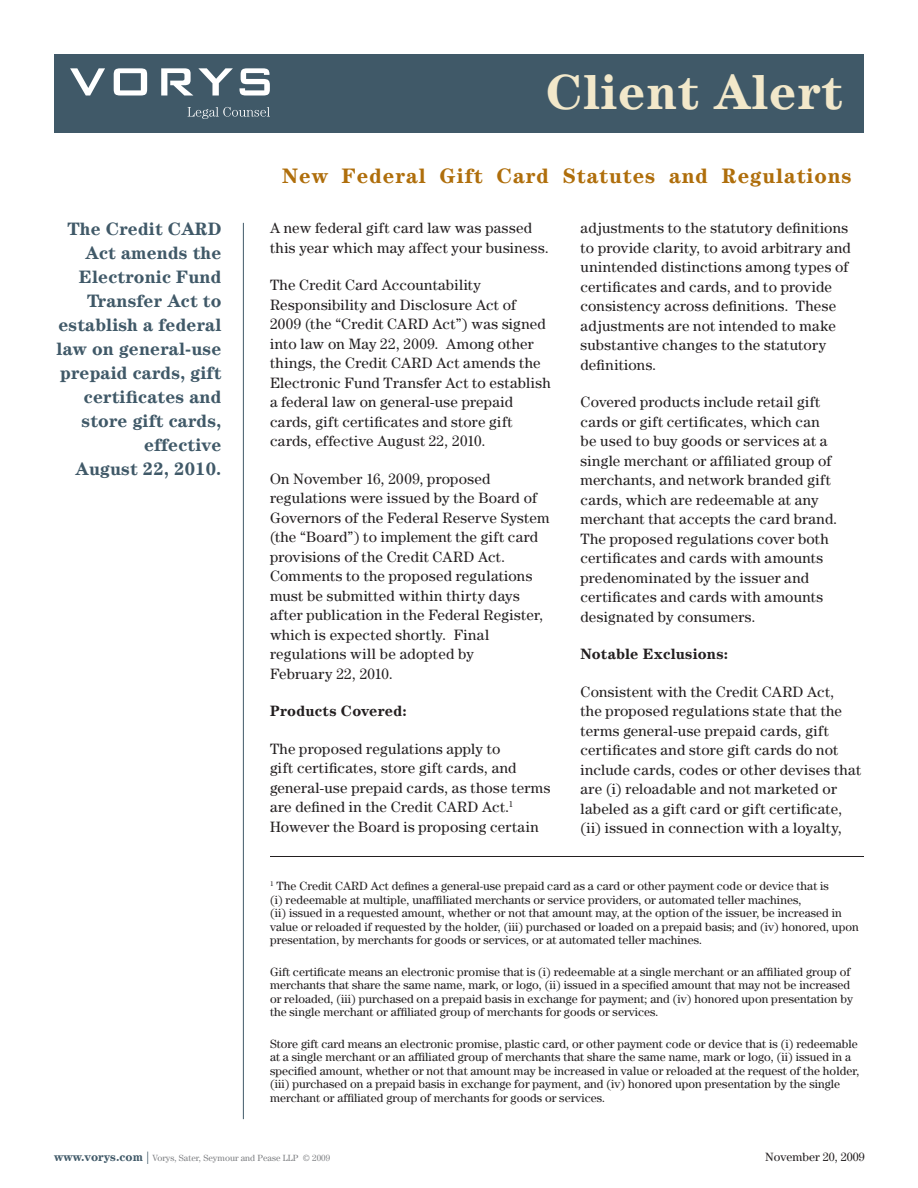
<style>
.page{position:relative;width:918px;height:1188px;background:#fff}
.page>*{position:absolute;margin:0;border:0;box-sizing:border-box;transform-origin:0 0}
.Section_Header{font:700 49.5px "Century";letter-spacing:.02em;color:#f2e8ca}
.Heading{font:700 21px "Century";letter-spacing:.045em;color:#af6e0b}
.Callout{font:700 18px/24px "Century";letter-spacing:.01em;color:#405968;text-align:right}
.Body_Text{font:15px/19.5px "Century";letter-spacing:.02em;color:#231f20}
.Body_Text-2{font:700 15px "Century";letter-spacing:.01em;color:#231f20}
.Body_Text-3{font:12px/13.5px "Century";color:#231f20}
.Footer-VSSP_copyrigh{font:9px "Century";color:#808285}
.s1{font-weight:700;font-size:12px;color:#405968}
.s2{font-size:18px;color:#405968}
</style>
<div class="page">
<div style="left:54px;top:54px;width:810px;height:79px;background:#405968"></div>
<svg style="left:188px;top:107px;width:82px;height:12px"></svg>
<svg style="left:70px;top:68px;width:35px;height:28px"></svg>
<svg style="left:161px;top:68px;width:72px;height:28px"></svg>
<svg style="left:240px;top:68px;width:30px;height:28px"></svg>
<svg style="left:114px;top:68px;width:33px;height:28px"></svg>
<hr style="left:243px;top:223px;width:1px;height:896px;background:#405968">
<hr style="left:270px;top:856px;width:594px;height:1px;background:#231f20">
<p class="Section_Header" style="left:546px;top:63px;width:298px">Client Alert</p>
<p class="Callout" style="left:57px;top:217px;width:166px">The Credit CARD<br>Act amends the<br>Electronic Fund<br>Transfer Act to establish a federal law on general-use prepaid cards, gift certificates and store gift cards, effective<br>August 22, 2010.</p>
<p class="Heading" style="left:282px;top:163px;width:571px">New Federal Gift Card Statutes and Regulations</p>
<p class="Body_Text" style="left:270px;top:218px;width:280px">A new federal gift card law was passed this year which may affect your business.</p>
<p class="Body_Text" style="left:270px;top:275px;width:282px">The Credit Card Accountability Responsibility and Disclosure Act of 2009 (the “Credit CARD Act”) was signed into law on May 22, 2009. Among other things, the Credit CARD Act amends the Electronic Fund Transfer Act to establish a federal law on general-use prepaid cards, gift certificates and store gift cards, effective August 22, 2010.</p>
<p class="Body_Text" style="left:270px;top:469px;width:281px">On November 16, 2009, proposed regulations were issued by the Board of Governors of the Federal Reserve System (the “Board”) to implement the gift card provisions of the Credit CARD Act.<br>Comments to the proposed regulations must be submitted within thirty days after publication in the Federal Register, which is expected shortly. Final regulations will be adopted by<br>February 22, 2010.</p>
<p class="Body_Text-2" style="left:270px;top:702px;width:138px">Products Covered:</p>
<p class="Body_Text" style="left:270px;top:739px;width:282px">The proposed regulations apply to<br>gift certificates, store gift cards, and general-use prepaid cards, as those terms are defined in the Credit CARD Act.<sup>1<br></sup>However the Board is proposing certain</p>
<p class="Body_Text" style="left:580px;top:218px;width:272px">adjustments to the statutory definitions to provide clarity, to avoid arbitrary and unintended distinctions among types of certificates and cards, and to provide consistency across definitions. These adjustments are not intended to make substantive changes to the statutory definitions.</p>
<p class="Body_Text" style="left:580px;top:392px;width:258px">Covered products include retail gift cards or gift certificates, which can be used to buy goods or services at a single merchant or affiliated group of merchants, and network branded gift cards, which are redeemable at any merchant that accepts the card brand.<br>The proposed regulations cover both certificates and cards with amounts predenominated by the issuer and certificates and cards with amounts designated by consumers.</p>
<p class="Body_Text-2" style="left:580px;top:645px;width:149px">Notable Exclusions:</p>
<p class="Body_Text" style="left:580px;top:682px;width:282px">Consistent with the Credit CARD Act,<br>the proposed regulations state that the terms general-use prepaid cards, gift certificates and store gift cards do not include cards, codes or other devises that are (i) reloadable and not marketed or labeled as a gift card or gift certificate, (ii) issued in connection with a loyalty,</p>
<p class="Body_Text-3" style="left:270px;top:879px;width:590px"><sup>1</sup> The Credit CARD Act defines a general-use prepaid card as a card or other payment code or device that is<br>(i) redeemable at multiple, unaffiliated merchants or service providers, or automated teller machines,<br>(ii) issued in a requested amount, whether or not that amount may, at the option of the issuer, be increased in value or reloaded if requested by the holder, (iii) purchased or loaded on a prepaid basis; and (iv) honored, upon presentation, by merchants for goods or services, or at automated teller machines.</p>
<p class="Body_Text-3" style="left:270px;top:965px;width:585px">Gift certificate means an electronic promise that is (i) redeemable at a single merchant or an affiliated group of merchants that share the same name, mark, or logo, (ii) issued in a specified amount that may not be increased or reloaded, (iii) purchased on a prepaid basis in exchange for payment; and (iv) honored upon presentation by the single merchant or affiliated group of merchants for goods or services.</p>
<p class="Body_Text-3" style="left:270px;top:1037px;width:591px">Store gift card means an electronic promise, plastic card, or other payment code or device that is (i) redeemable at a single merchant or an affiliated group of merchants that share the same name, mark or logo, (ii) issued in a specified amount, whether or not that amount may be increased in value or reloaded at the request of the holder, (iii) purchased on a prepaid basis in exchange for payment, and (iv) honored upon presentation by the single merchant or affiliated group of merchants for goods or services.</p>
<p class="Footer-VSSP_copyrigh" style="left:54px;top:1152px;width:278px"><span class="s1">www.vorys.com</span> <span class="s2">|</span> Vorys, Sater, Seymour and Pease LLP © 2009</p>
<p class="Body_Text-3" style="left:765px;top:1150px;width:101px">November 20, 2009</p>
</div>
